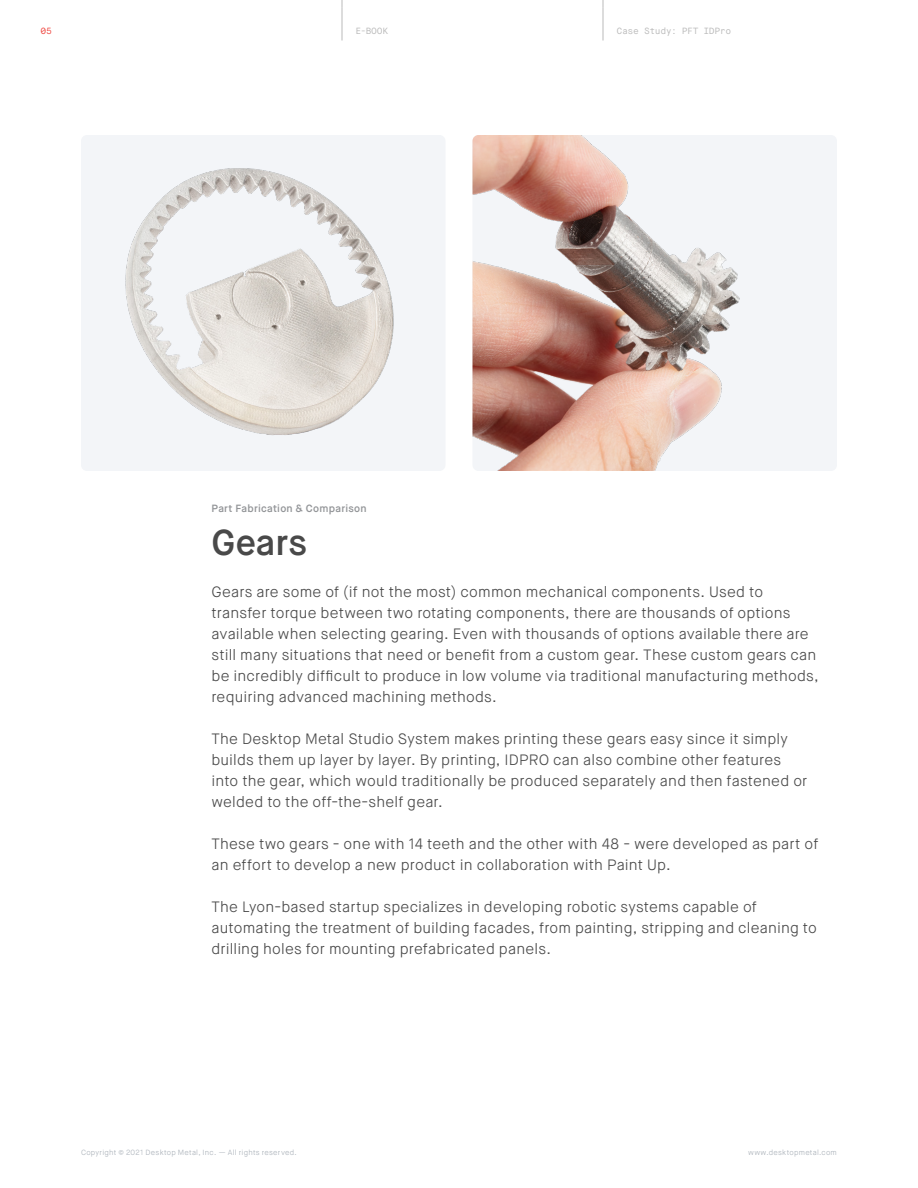
<style>
.page{position:relative;width:918px;height:1188px;background:#fff}
.page>*{position:absolute;margin:0;border:0;box-sizing:border-box;transform-origin:0 0}
.Body_Text{font:600 36px "Maison Neue";color:#494949}
.Body_Text-2{font:300 15px/21px "Maison Neue";letter-spacing:.015em;color:#494949}
.Body_Title_small{font:600 10.5px "Maison Neue";letter-spacing:.025em;color:#939598}
.t1{font:9px "Maison Neue Mono";letter-spacing:-.035em;color:#bababa}
.t2{font:9px "Maison Neue Mono";color:#ef453e}
.t3{font:300 7.5px "Maison Neue";letter-spacing:.035em;color:#a9b0b8}
</style>
<div class="page">
<hr style="left:342px;top:8px;width:1px;height:32px;background:#bababa">
<hr style="left:603px;top:8px;width:1px;height:32px;background:#bababa">
<img style="left:81px;top:135px;width:364px;height:336px">
<img style="left:472px;top:135px;width:365px;height:336px">
<p class="t2" style="left:40px;top:26px;width:13px">05</p>
<p class="t1" style="left:356px;top:26px;width:34px">E-BOOK</p>
<p class="t1" style="left:616px;top:26px;width:116px">Case Study: PFT IDPro</p>
<p class="Body_Title_small" style="left:212px;top:502px;width:157px">Part Fabrication &amp; Comparison</p>
<p class="Body_Text" style="left:212px;top:520px;width:97px">Gears</p>
<p class="Body_Text-2" style="left:212px;top:581px;width:609px">Gears are some of (if not the most) common mechanical components. Used to transfer torque between two rotating components, there are thousands of options available when selecting gearing. Even with thousands of options available there are still many situations that need or benefit from a custom gear. These custom gears can be incredibly difficult to produce in low volume via traditional manufacturing methods, requiring advanced machining methods.</p>
<p class="Body_Text-2" style="left:212px;top:728px;width:597px">The Desktop Metal Studio System makes printing these gears easy since it simply builds them up layer by layer. By printing, IDPRO can also combine other features into the gear, which would traditionally be produced separately and then fastened or welded to the off-the-shelf gear.</p>
<p class="Body_Text-2" style="left:212px;top:833px;width:608px">These two gears - one with 14 teeth and the other with 48 - were developed as part of an effort to develop a new product in collaboration with Paint Up.</p>
<p class="Body_Text-2" style="left:212px;top:896px;width:607px">The Lyon-based startup specializes in developing robotic systems capable of automating the treatment of building facades, from painting, stripping and cleaning to drilling holes for mounting prefabricated panels.</p>
<p class="t3" style="left:81px;top:1148px;width:217px">Copyright © 2021 Desktop Metal, Inc. — All rights reserved.</p>
<p class="t3" style="left:748px;top:1148px;width:90px">www.desktopmetal.com</p>
</div>
